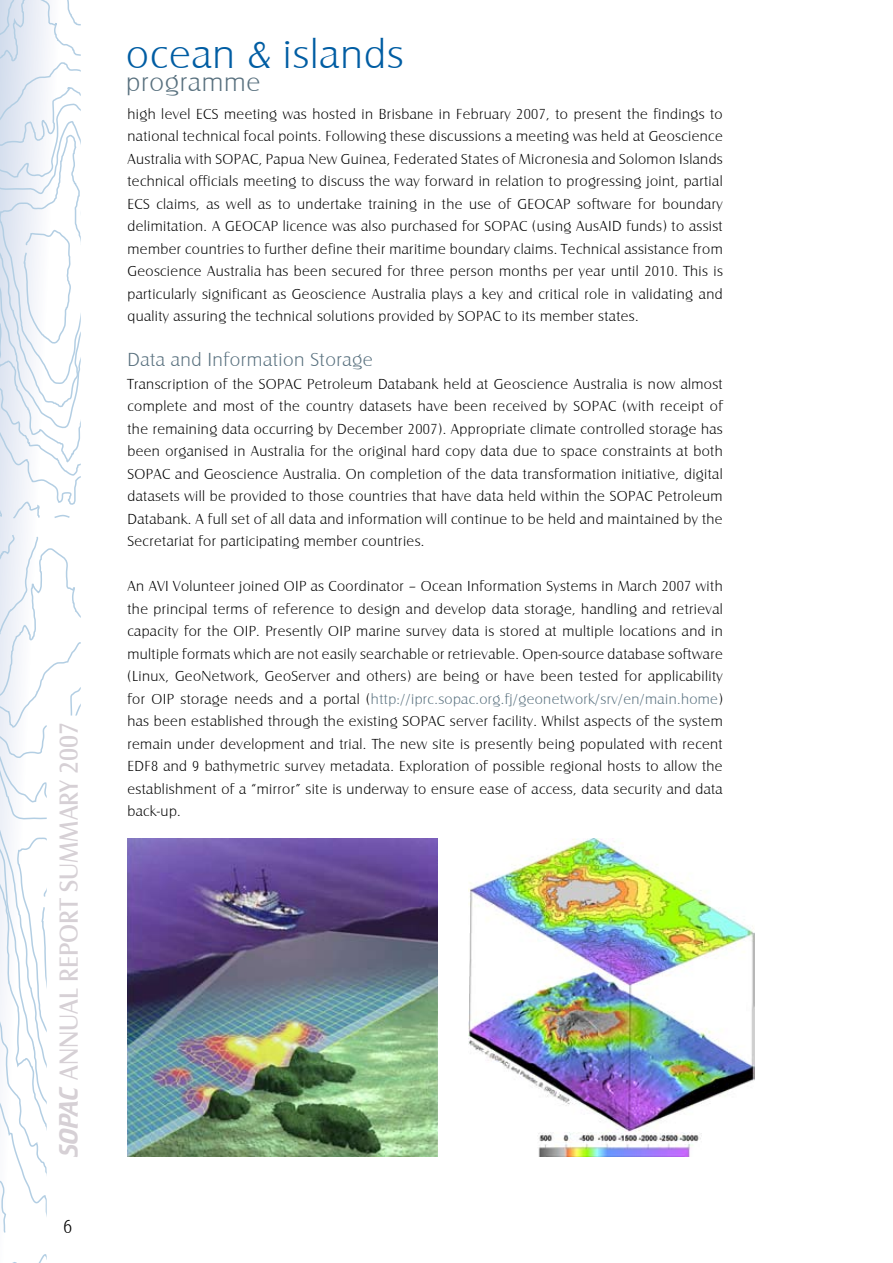
<style>
.page{position:relative;width:893px;height:1263px;background:#fff}
.page>*{position:absolute;margin:0;border:0;box-sizing:border-box;transform-origin:0 0}
.t1{font:42px "Castle T Ligh";letter-spacing:.025em;color:#005da3}
.t2{font:27px "Castle T";color:#d6d0d5;scale:.95 1}
.t3{font:27px "Castle T Ligh";letter-spacing:.025em;color:#58707e}
.t4{font:19.5px "Castle T Ligh";letter-spacing:.025em;color:#58707e}
.t5{font:19.5px "Castle T Ligh";color:#000}
.t6{font:15px/22.5px "Castle T Ligh";letter-spacing:.025em;color:#000;text-align:justify}
.s1{font-family:"Crillee BT";font-style:italic}
.s2{color:#58707e}
</style>
<div class="page">
<svg style="left:0;top:0;width:81px;height:448px"></svg>
<svg style="left:0;top:448px;width:81px;height:81px"></svg>
<svg style="left:0;top:529px;width:81px;height:734px"></svg>
<img style="left:127px;top:839px;width:311px;height:318px">
<img style="left:469px;top:839px;width:286px;height:318px">
<h2 class="t2" style="left:54px;top:1156px;width:458px;rotate:-90deg"><span class="s1">SOPAC</span> ANNUAL REPORT SUMMARY 2007</h2>
<h3 class="t5" style="left:63px;top:1216px;width:11px">6</h3>
<h1 class="t1" style="left:126px;top:32px;width:279px">ocean &amp; islands</h1>
<h2 class="t3" style="left:126px;top:67px;width:136px">programme</h2>
<p class="t6" style="left:127px;top:103px;width:597px">high level ECS meeting was hosted in Brisbane in February 2007, to present the findings to national technical focal points. Following these discussions a meeting was held at Geoscience Australia with SOPAC, Papua New Guinea, Federated States of Micronesia and Solomon Islands technical officials meeting to discuss the way forward in relation to progressing joint, partial ECS claims, as well as to undertake training in the use of GEOCAP software for boundary delimitation. A GEOCAP licence was also purchased for SOPAC (using AusAID funds) to assist member countries to further define their maritime boundary claims. Technical assistance from Geoscience Australia has been secured for three person months per year until 2010. This is particularly significant as Geoscience Australia plays a key and critical role in validating and quality assuring the technical solutions provided by SOPAC to its member states.</p>
<h3 class="t4" style="left:127px;top:349px;width:247px">Data and Information Storage</h3>
<p class="t6" style="left:127px;top:373px;width:597px">Transcription of the SOPAC Petroleum Databank held at Geoscience Australia is now almost complete and most of the country datasets have been received by SOPAC (with receipt of the remaining data occurring by December 2007). Appropriate climate controlled storage has been organised in Australia for the original hard copy data due to space constraints at both SOPAC and Geoscience Australia. On completion of the data transformation initiative, digital datasets will be provided to those countries that have data held within the SOPAC Petroleum Databank. A full set of all data and information will continue to be held and maintained by the Secretariat for participating member countries.</p>
<p class="t6" style="left:127px;top:575px;width:597px">An AVI Volunteer joined OIP as Coordinator – Ocean Information Systems in March 2007 with the principal terms of reference to design and develop data storage, handling and retrieval capacity for the OIP. Presently OIP marine survey data is stored at multiple locations and in multiple formats which are not easily searchable or retrievable. Open-source database software (Linux, GeoNetwork, GeoServer and others) are being or have been tested for applicability for OIP storage needs and a portal (<span class="s2">http://iprc.sopac.org.fj/geonetwork/srv/en/main.home</span>) has been established through the existing SOPAC server facility. Whilst aspects of the system remain under development and trial. The new site is presently being populated with recent EDF8 and 9 bathymetric survey metadata. Exploration of possible regional hosts to allow the establishment of a “mirror” site is underway to ensure ease of access, data security and data back-up.</p>
</div>
